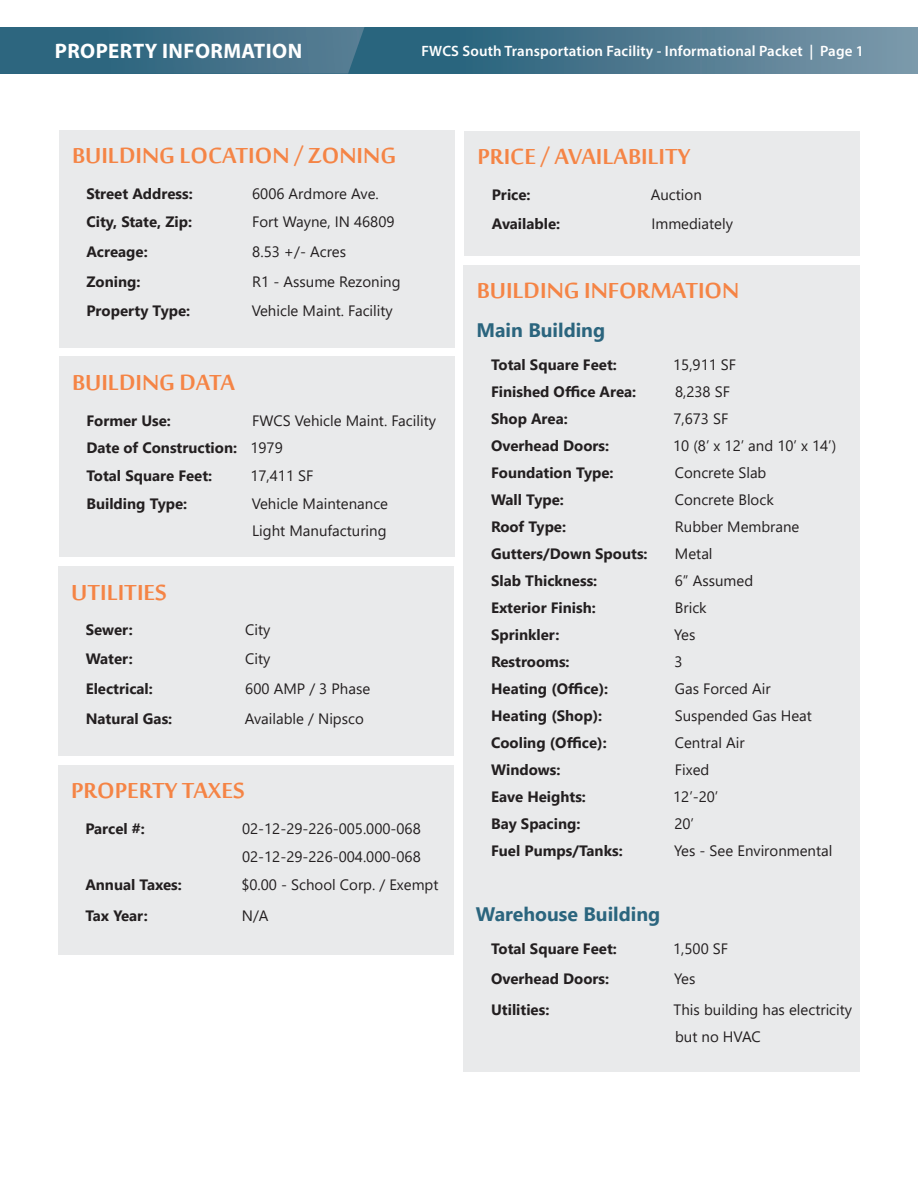
<style>
.page{position:relative;width:918px;height:1188px;background:#fff}
.page>*{position:absolute;margin:0;border:0;box-sizing:border-box;transform-origin:0 0}
.t1{font:700 30px "Sakkal Majalla";color:#f58445}
.t2{font:700 21px "Myriad Pro";letter-spacing:.02em;color:#fff}
.t3{font:700 19.5px "Segoe UI";color:#2b657e}
.t4{font:15px/27px "Segoe UI";color:#231f20}
.t5{font:700 15px "Segoe UI";color:#231f20}
.t6{font:600 15px "Myriad Pro";letter-spacing:.01em;color:#fff}
</style>
<div class="page">
<svg style="left:364px;top:27px;width:554px;height:47px;background:#4d798f"></svg>
<svg style="left:0;top:27px;width:364px;height:47px;background:#3c6d85"></svg>
<div style="left:59px;top:130px;width:395px;height:218px;background:#e9eaeb"></div>
<div style="left:59px;top:357px;width:395px;height:200px;background:#e9eaeb"></div>
<div style="left:464px;top:131px;width:396px;height:125px;background:#e9eaeb"></div>
<div style="left:463px;top:265px;width:397px;height:806px;background:#e9eaeb"></div>
<div style="left:58px;top:765px;width:396px;height:190px;background:#e9eaeb"></div>
<div style="left:58px;top:566px;width:396px;height:190px;background:#e9eaeb"></div>
<p class="t2" style="left:55px;top:37px;width:249px">PROPERTY INFORMATION</p>
<p class="t6" style="left:421px;top:41px;width:444px">FWCS South Transportation Facility - Informational Packet | Page 1</p>
<p class="t1" style="left:72px;top:139px;width:325px">BUILDING LOCATION / ZONING</p>
<p class="t5" style="left:86px;top:179px;width:108px">Street Address:</p>
<p class="t4" style="left:252px;top:178px;width:128px">6006 Ardmore Ave.</p>
<p class="t5" style="left:86px;top:208px;width:107px">City, State, Zip:</p>
<p class="t4" style="left:252px;top:207px;width:144px">Fort Wayne, IN 46809</p>
<p class="t5" style="left:86px;top:238px;width:63px">Acreage:</p>
<p class="t4" style="left:252px;top:237px;width:95px">8.53 +/- Acres</p>
<p class="t5" style="left:86px;top:267px;width:56px">Zoning:</p>
<p class="t4" style="left:252px;top:267px;width:150px">R1 - Assume Rezoning</p>
<p class="t5" style="left:86px;top:296px;width:105px">Property Type:</p>
<p class="t4" style="left:252px;top:295px;width:143px">Vehicle Maint. Facility</p>
<p class="t1" style="left:72px;top:366px;width:164px">BUILDING DATA</p>
<p class="t5" style="left:86px;top:406px;width:86px">Former Use:</p>
<p class="t4" style="left:252px;top:405px;width:185px">FWCS Vehicle Maint. Facility</p>
<p class="t5" style="left:86px;top:434px;width:152px">Date of Construction:</p>
<p class="t4" style="left:250px;top:433px;width:34px">1979</p>
<p class="t5" style="left:86px;top:462px;width:127px">Total Square Feet:</p>
<p class="t4" style="left:250px;top:461px;width:65px">17,411 SF</p>
<p class="t5" style="left:86px;top:489px;width:102px">Building Type:</p>
<p class="t4" style="left:252px;top:489px;width:138px">Vehicle Maintenance<br>Light Manufacturing</p>
<p class="t1" style="left:71px;top:575px;width:97px">UTILITIES</p>
<p class="t5" style="left:86px;top:616px;width:49px">Sewer:</p>
<p class="t4" style="left:245px;top:615px;width:27px">City</p>
<p class="t5" style="left:86px;top:645px;width:49px">Water:</p>
<p class="t4" style="left:245px;top:644px;width:27px">City</p>
<p class="t5" style="left:86px;top:675px;width:69px">Electrical:</p>
<p class="t4" style="left:245px;top:674px;width:126px">600 AMP / 3 Phase</p>
<p class="t5" style="left:86px;top:705px;width:88px">Natural Gas:</p>
<p class="t4" style="left:245px;top:704px;width:121px">Available / Nipsco</p>
<p class="t1" style="left:71px;top:774px;width:175px">PROPERTY TAXES</p>
<p class="t5" style="left:85px;top:815px;width:61px">Parcel #:</p>
<p class="t4" style="left:242px;top:814px;width:180px">02-12-29-226-005.000-068</p>
<p class="t4" style="left:242px;top:842px;width:180px">02-12-29-226-004.000-068</p>
<p class="t5" style="left:85px;top:871px;width:98px">Annual Taxes:</p>
<p class="t4" style="left:241px;top:870px;width:199px">$0.00 - School Corp. / Exempt</p>
<p class="t5" style="left:85px;top:901px;width:64px">Tax Year:</p>
<p class="t4" style="left:242px;top:900px;width:28px">N/A</p>
<p class="t1" style="left:477px;top:140px;width:214px">PRICE / AVAILABILITY</p>
<p class="t5" style="left:492px;top:181px;width:40px">Price:</p>
<p class="t4" style="left:651px;top:180px;width:53px">Auction</p>
<p class="t5" style="left:492px;top:209px;width:70px">Available:</p>
<p class="t4" style="left:651px;top:209px;width:83px">Immediately</p>
<p class="t1" style="left:477px;top:274px;width:264px">BUILDING INFORMATION</p>
<p class="t3" style="left:476px;top:312px;width:130px">Main Building</p>
<p class="t5" style="left:491px;top:350px;width:127px">Total Square Feet:</p>
<p class="t4" style="left:673px;top:350px;width:65px">15,911 SF</p>
<p class="t5" style="left:491px;top:377px;width:147px">Finished Office Area:</p>
<p class="t4" style="left:675px;top:377px;width:56px">8,238 SF</p>
<p class="t5" style="left:491px;top:404px;width:78px">Shop Area:</p>
<p class="t4" style="left:673px;top:404px;width:56px">7,673 SF</p>
<p class="t5" style="left:491px;top:431px;width:120px">Overhead Doors:</p>
<p class="t4" style="left:673px;top:431px;width:165px">10 (8’ x 12’ and 10’ x 14’)</p>
<p class="t5" style="left:491px;top:458px;width:124px">Foundation Type:</p>
<p class="t4" style="left:675px;top:458px;width:93px">Concrete Slab</p>
<p class="t5" style="left:491px;top:485px;width:74px">Wall Type:</p>
<p class="t4" style="left:675px;top:485px;width:100px">Concrete Block</p>
<p class="t5" style="left:491px;top:512px;width:77px">Roof Type:</p>
<p class="t4" style="left:675px;top:512px;width:126px">Rubber Membrane</p>
<p class="t5" style="left:491px;top:539px;width:158px">Gutters/Down Spouts:</p>
<p class="t4" style="left:675px;top:539px;width:39px">Metal</p>
<p class="t5" style="left:491px;top:566px;width:108px">Slab Thickness:</p>
<p class="t4" style="left:675px;top:566px;width:80px">6” Assumed</p>
<p class="t5" style="left:491px;top:593px;width:106px">Exterior Finish:</p>
<p class="t4" style="left:675px;top:593px;width:33px">Brick</p>
<p class="t5" style="left:491px;top:620px;width:70px">Sprinkler:</p>
<p class="t4" style="left:674px;top:620px;width:23px">Yes</p>
<p class="t5" style="left:491px;top:647px;width:80px">Restrooms:</p>
<p class="t4" style="left:675px;top:647px;width:10px">3</p>
<p class="t5" style="left:491px;top:674px;width:119px">Heating (Office):</p>
<p class="t4" style="left:675px;top:674px;width:97px">Gas Forced Air</p>
<p class="t5" style="left:491px;top:701px;width:113px">Heating (Shop):</p>
<p class="t4" style="left:675px;top:701px;width:139px">Suspended Gas Heat</p>
<p class="t5" style="left:491px;top:729px;width:117px">Cooling (Office):</p>
<p class="t4" style="left:675px;top:728px;width:71px">Central Air</p>
<p class="t5" style="left:491px;top:756px;width:71px">Windows:</p>
<p class="t4" style="left:675px;top:755px;width:36px">Fixed</p>
<p class="t5" style="left:491px;top:783px;width:96px">Eave Heights:</p>
<p class="t4" style="left:673px;top:782px;width:47px">12’-20’</p>
<p class="t5" style="left:491px;top:810px;width:91px">Bay Spacing:</p>
<p class="t4" style="left:674px;top:809px;width:21px">20’</p>
<p class="t5" style="left:491px;top:837px;width:133px">Fuel Pumps/Tanks:</p>
<p class="t4" style="left:674px;top:836px;width:160px">Yes - See Environmental</p>
<p class="t3" style="left:476px;top:895px;width:186px">Warehouse Building</p>
<p class="t5" style="left:491px;top:934px;width:127px">Total Square Feet:</p>
<p class="t4" style="left:673px;top:933px;width:56px">1,500 SF</p>
<p class="t5" style="left:491px;top:965px;width:120px">Overhead Doors:</p>
<p class="t4" style="left:674px;top:964px;width:23px">Yes</p>
<p class="t5" style="left:491px;top:996px;width:60px">Utilities:</p>
<p class="t4" style="left:674px;top:995px;width:180px">This building has electricity but no HVAC</p>
</div>
